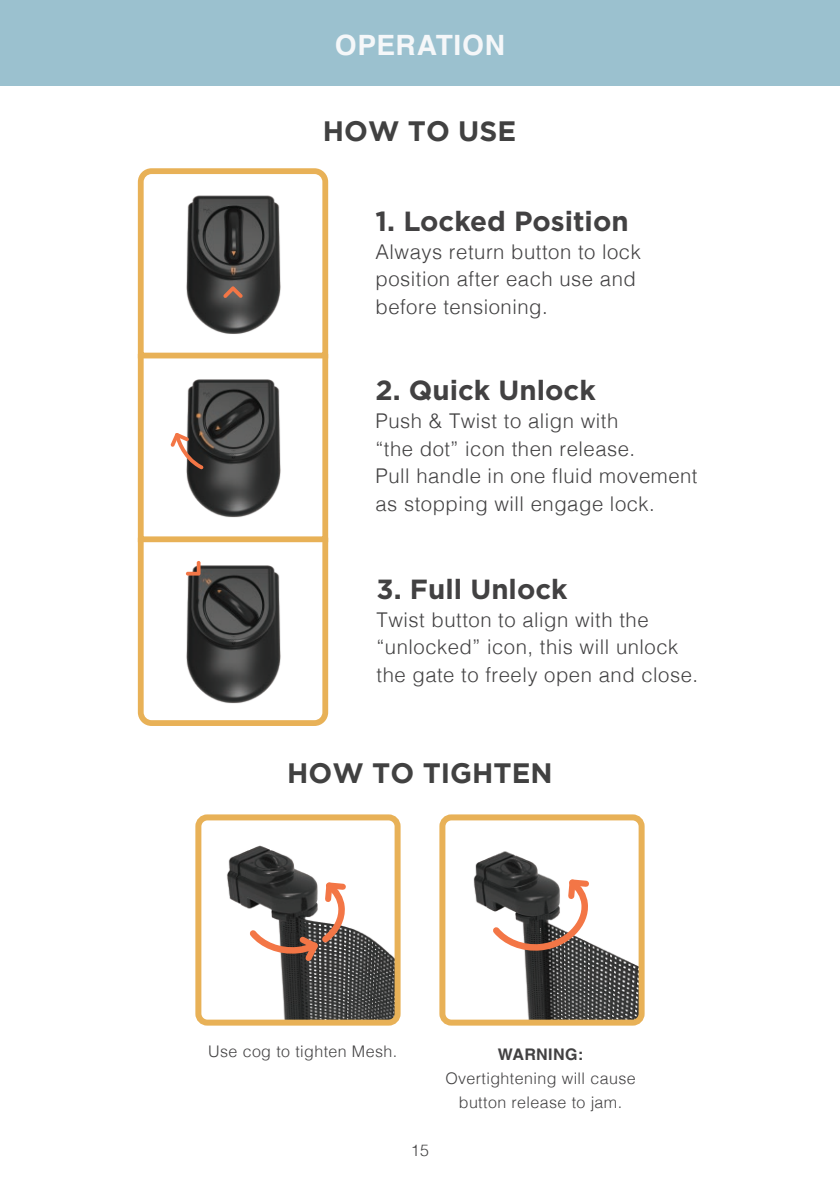
<style>
.page{position:relative;width:840px;height:1191px;background:#fff}
.page>*{position:absolute;margin:0;border:0;box-sizing:border-box;transform-origin:0 0}
.t1{font:700 28px "Gotham";color:#414141}
.t2{font:700 28px "Helvetica";letter-spacing:.025em;color:#f5f7f9}
.t3{font:700 27.6px "Gotham";color:#424142}
.t4{font:300 20.2px/27.6px "Helvetica";letter-spacing:.025em;color:#424142}
.t5{font:300 16px/24px "Helvetica";letter-spacing:.025em;color:#424142;text-align:center}
.t6{font:700 16px "Helvetica";letter-spacing:.025em;color:#424142}
</style>
<div class="page">
<div style="left:0;top:0;width:839px;height:86px;background:#9bc1cf"></div>
<svg style="left:137px;top:168px;width:192px;height:558px"></svg>
<svg style="left:202px;top:821px;width:191px;height:197px"></svg>
<div style="left:195px;top:814px;width:205px;height:211px;border:6px solid #e8b157;border-radius:9px"></div>
<svg style="left:446px;top:821px;width:191px;height:197px"></svg>
<div style="left:439px;top:814px;width:205px;height:211px;border:6px solid #e8b157;border-radius:9px"></div>
<svg style="left:487px;top:873px;width:106px;height:83px"></svg>
<svg style="left:244px;top:876px;width:105px;height:90px"></svg>
<h1 class="t2" style="left:334px;top:28px;width:172px">OPERATION</h1>
<h1 class="t1" style="left:323px;top:115px;width:195px">HOW TO USE</h1>
<h2 class="t3" style="left:375px;top:205px;width:254px">1. Locked Position</h2>
<p class="t4" style="left:375px;top:236px;width:267px">Always return button to lock position after each use and before tensioning.</p>
<h2 class="t3" style="left:375px;top:374px;width:222px">2. Quick Unlock</h2>
<p class="t4" style="left:375px;top:405px;width:323px">Push &amp; Twist to align with<br>“the dot” icon then release.<br>Pull handle in one fluid movement as stopping will engage lock.</p>
<h2 class="t3" style="left:376px;top:573px;width:192px">3. Full Unlock</h2>
<p class="t4" style="left:376px;top:604px;width:323px">Twist button to align with the “unlocked” icon, this will unlock the gate to freely open and close.</p>
<h1 class="t1" style="left:287px;top:756px;width:267px">HOW TO TIGHTEN</h1>
<p class="t5" style="left:208px;top:1038px;width:190px">Use cog to tighten Mesh.</p>
<p class="t5" style="left:410px;top:1136px;width:20px">15</p>
<p class="t6" style="left:497px;top:1045px;width:87px">WARNING:</p>
<p class="t5" style="left:445px;top:1065px;width:192px">Overtightening will cause button release to jam.</p>
</div>
